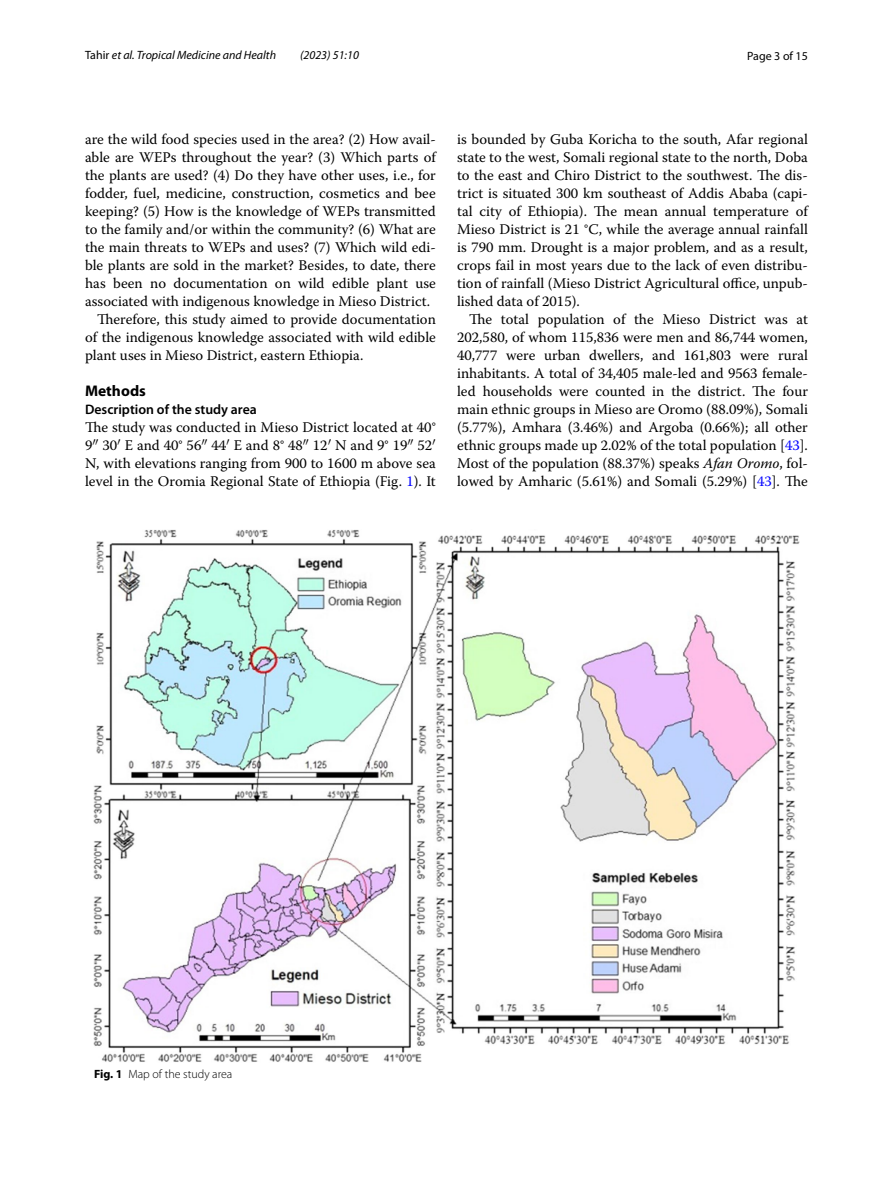
<style>
.page{position:relative;width:893px;height:1187px;background:#fff}
.page>*{position:absolute;margin:0;border:0;box-sizing:border-box;transform-origin:0 0}
.t1{font:700 15.45px "Myriad Pro";color:#000}
.t2{font:14.7px/18px "Warnock Pro";color:#000;text-align:justify}
.t3{font:600 13.8px "Myriad Pro";color:#000}
.t4{font:italic 12px "Myriad Pro";color:#000}
.t5{font:300 12px "Myriad Pro";color:#000}
.t6{font:12px "Myriad Pro";color:#000}
.s1{font-style:normal}
.s2{color:#00f}
.s3{font-style:italic}
.s4{font-weight:700}
</style>
<div class="page">
<img style="left:94px;top:530px;width:705px;height:532px">
<p class="t4" style="left:85px;top:48px;width:193px"><span class="s1">Tahir</span> et al. Tropical Medicine and Health</p>
<p class="t4" style="left:300px;top:48px;width:60px">(2023) 51:10</p>
<p class="t6" style="left:747px;top:48px;width:62px">Page 3 of 15</p>
<p class="t2" style="left:85px;top:130px;width:352px">are the wild food species used in the area? (2) How avail-</p>
<p class="t2" style="left:85px;top:148px;width:352px">able are WEPs throughout the year? (3) Which parts of</p>
<p class="t2" style="left:85px;top:166px;width:352px">the plants are used? (4) Do they have other uses, i.e., for</p>
<p class="t2" style="left:85px;top:184px;width:352px">fodder, fuel, medicine, construction, cosmetics and bee</p>
<p class="t2" style="left:85px;top:202px;width:352px">keeping? (5) How is the knowledge of WEPs transmitted</p>
<p class="t2" style="left:85px;top:220px;width:352px">to the family and/or within the community? (6) What are</p>
<p class="t2" style="left:85px;top:238px;width:352px">the main threats to WEPs and uses? (7) Which wild edi-</p>
<p class="t2" style="left:85px;top:256px;width:352px">ble plants are sold in the market? Besides, to date, there</p>
<p class="t2" style="left:85px;top:274px;width:352px">has been no documentation on wild edible plant use</p>
<p class="t2" style="left:85px;top:292px;width:347px">associated with indigenous knowledge in Mieso District.</p>
<p class="t2" style="left:97px;top:310px;width:340px">Therefore, this study aimed to provide documentation</p>
<p class="t2" style="left:85px;top:328px;width:352px">of the indigenous knowledge associated with wild edible</p>
<p class="t2" style="left:85px;top:346px;width:280px">plant uses in Mieso District, eastern Ethiopia.</p>
<p class="t1" style="left:85px;top:380px;width:62px">Methods</p>
<p class="t3" style="left:85px;top:400px;width:173px">Description of the study area</p>
<p class="t2" style="left:85px;top:418px;width:352px;text-align:left">The study was conducted in Mieso District located at 40° 9 30 E and 40° 56 44 E and 8° 48 12 N and 9° 19 52<br>N, with elevations ranging from 900 to 1600 m above sea level in the Oromia Regional State of Ethiopia (Fig. <span class="s2">1</span>). It</p>
<p class="t2" style="left:457px;top:130px;width:352px">is bounded by Guba Koricha to the south, Afar regional state to the west, Somali regional state to the north, Doba to the east and Chiro District to the southwest. The dis&shy;trict is situated 300 km southeast of Addis Ababa (capi&shy;tal city of Ethiopia). The mean annual temperature of Mieso District is 21 °C, while the average annual rainfall is 790 mm. Drought is a major problem, and as a result, crops fail in most years due to the lack of even distribu&shy;tion of rainfall (Mieso District Agricultural office, unpub&shy;lished data of 2015).</p>
<p class="t2" style="left:457px;top:310px;width:352px;text-indent:12px">The total population of the Mieso District was at 202,580, of whom 115,836 were men and 86,744 women, 40,777 were urban dwellers, and 161,803 were rural inhabitants. A total of 34,405 male-led and 9563 female&shy;led households were counted in the district. The four main ethnic groups in Mieso are Oromo (88.09%), Somali (5.77%), Amhara (3.46%) and Argoba (0.66%); all other ethnic groups made up 2.02% of the total population [<span class="s2">43</span>].<br>Most of the population (88.37%) speaks <span class="s3">Afan Oromo</span>, fol&shy;lowed by Amharic (5.61%) and Somali (5.29%) [<span class="s2">43</span>]. The</p>
<p class="t5" style="left:94px;top:1067px;width:140px"><span class="s4">Fig. 1</span> Map of the study area</p>
</div>
